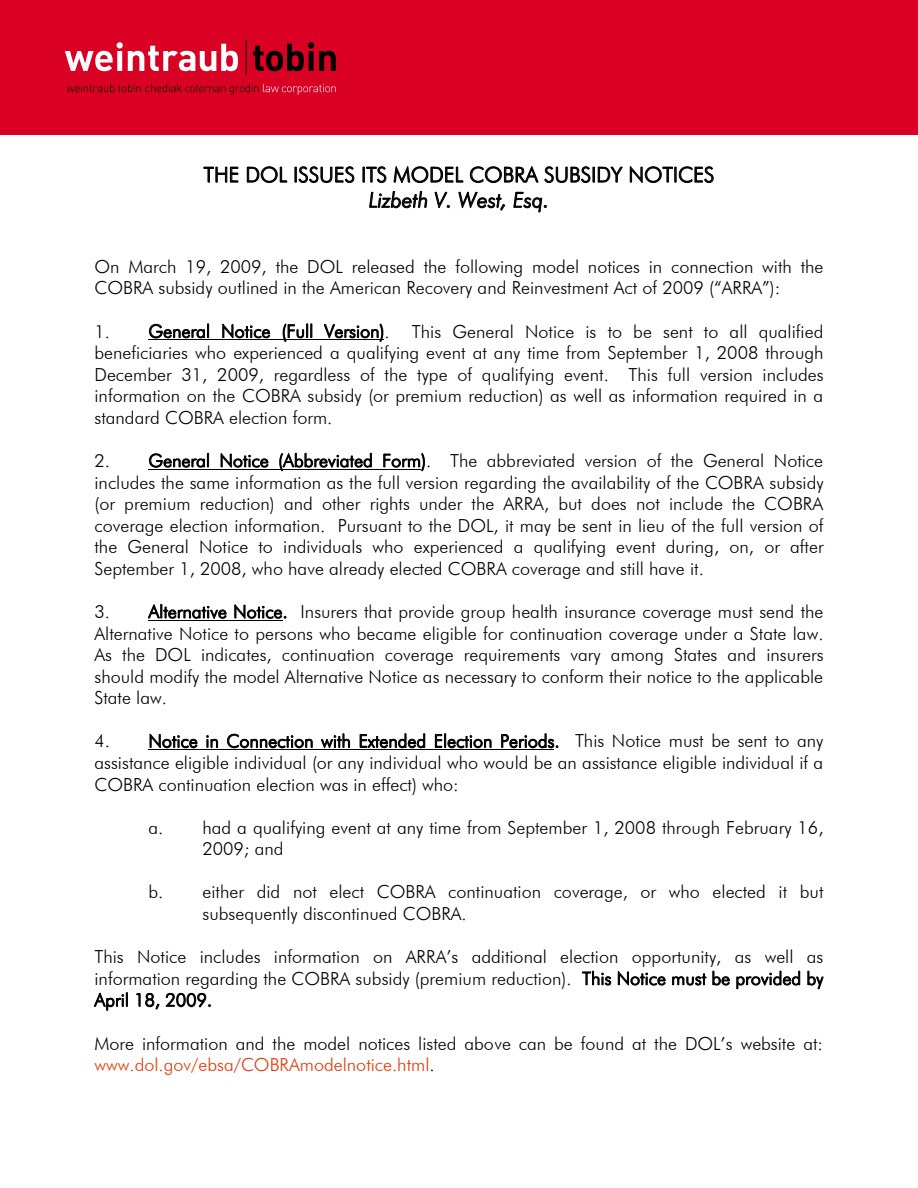
<style>
.page{position:relative;width:918px;height:1188px;background:#fff}
.page>*{position:absolute;margin:0;border:0;box-sizing:border-box;transform-origin:0 0}
.t1{font:300 21px "Futura BT";color:#000}
.t2{font:italic 300 21px "Futura BT";color:#000}
.t3{font:300 18px/21.6px "Futura BT";color:#000;text-align:justify}
.s1{color:#e73805}
</style>
<div class="page">
<svg style="left:204px;top:167px;width:34px;height:16px"></svg>
<svg style="left:247px;top:166px;width:40px;height:17px"></svg>
<svg style="left:295px;top:166px;width:59px;height:17px"></svg>
<svg style="left:363px;top:166px;width:23px;height:17px"></svg>
<svg style="left:394px;top:166px;width:69px;height:17px"></svg>
<svg style="left:470px;top:166px;width:153px;height:17px"></svg>
<svg style="left:630px;top:166px;width:84px;height:17px"></svg>
<svg style="left:369px;top:191px;width:58px;height:17px"></svg>
<svg style="left:435px;top:192px;width:15px;height:16px"></svg>
<svg style="left:458px;top:191px;width:47px;height:20px"></svg>
<svg style="left:513px;top:192px;width:34px;height:20px"></svg>
<svg style="left:149px;top:324px;width:60px;height:14px"></svg>
<svg style="left:222px;top:323px;width:48px;height:16px"></svg>
<svg style="left:283px;top:324px;width:29px;height:18px"></svg>
<svg style="left:324px;top:324px;width:59px;height:18px"></svg>
<hr style="left:148px;top:339px;width:236px;height:1px;background:#000">
<svg style="left:149px;top:453px;width:60px;height:15px"></svg>
<svg style="left:221px;top:453px;width:48px;height:15px"></svg>
<svg style="left:279px;top:453px;width:93px;height:18px"></svg>
<hr style="left:148px;top:469px;width:273px;height:1px;background:#000">
<svg style="left:383px;top:453px;width:42px;height:18px"></svg>
<svg style="left:148px;top:604px;width:79px;height:15px"></svg>
<hr style="left:148px;top:620px;width:135px;height:1px;background:#000">
<svg style="left:234px;top:604px;width:52px;height:15px"></svg>
<svg style="left:150px;top:733px;width:48px;height:16px"></svg>
<svg style="left:206px;top:735px;width:12px;height:13px"></svg>
<svg style="left:227px;top:734px;width:86px;height:14px"></svg>
<svg style="left:321px;top:733px;width:29px;height:16px"></svg>
<svg style="left:360px;top:733px;width:65px;height:15px"></svg>
<svg style="left:435px;top:734px;width:56px;height:14px"></svg>
<hr style="left:148px;top:749px;width:406px;height:1px;background:#000">
<svg style="left:501px;top:733px;width:57px;height:15px"></svg>
<svg style="left:582px;top:971px;width:29px;height:14px"></svg>
<svg style="left:618px;top:971px;width:48px;height:15px"></svg>
<svg style="left:672px;top:973px;width:34px;height:12px"></svg>
<svg style="left:713px;top:971px;width:17px;height:14px"></svg>
<svg style="left:736px;top:971px;width:64px;height:18px"></svg>
<svg style="left:808px;top:971px;width:16px;height:18px"></svg>
<svg style="left:94px;top:992px;width:34px;height:19px"></svg>
<svg style="left:136px;top:993px;width:75px;height:17px"></svg>
<div style="left:0;top:0;width:918px;height:135px;background:#d90024"></div>
<svg style="left:65px;top:42px;width:173px;height:29px"></svg>
<svg style="left:253px;top:42px;width:83px;height:29px"></svg>
<hr style="left:246px;top:40px;width:1px;height:35px;background:#000">
<svg style="left:66px;top:84px;width:270px;height:11px"></svg>
<p class="t1" style="left:204px;top:162px;width:512px">THE DOL ISSUES ITS MODEL COBRA SUBSIDY NOTICES</p>
<p class="t2" style="left:369px;top:187px;width:182px">Lizbeth V. West, Esq.</p>
<p class="t3" style="left:94px;top:256px;width:731px">On March 19, 2009, the DOL released the following model notices in connection with the<br>COBRA subsidy outlined in the American Recovery and Reinvestment Act of 2009 (“ARRA”):</p>
<p class="t3" style="left:94px;top:320px;width:731px">1. General Notice (Full Version). This General Notice is to be sent to all qualified beneficiaries who experienced a qualifying event at any time from September 1, 2008 through December 31, 2009, regardless of the type of qualifying event. This full version includes information on the COBRA subsidy (or premium reduction) as well as information required in a standard COBRA election form.</p>
<p class="t3" style="left:94px;top:450px;width:731px">2. General Notice (Abbreviated Form). The abbreviated version of the General Notice includes the same information as the full version regarding the availability of the COBRA subsidy (or premium reduction) and other rights under the ARRA, but does not include the COBRA coverage election information. Pursuant to the DOL, it may be sent in lieu of the full version of the General Notice to individuals who experienced a qualifying event during, on, or after September 1, 2008, who have already elected COBRA coverage and still have it.</p>
<p class="t3" style="left:94px;top:601px;width:731px">3. Alternative Notice. Insurers that provide group health insurance coverage must send the Alternative Notice to persons who became eligible for continuation coverage under a State law.<br>As the DOL indicates, continuation coverage requirements vary among States and insurers should modify the model Alternative Notice as necessary to conform their notice to the applicable State law.</p>
<p class="t3" style="left:94px;top:730px;width:730px">4. Notice in Connection with Extended Election Periods. This Notice must be sent to any assistance eligible individual (or any individual who would be an assistance eligible individual if a COBRA continuation election was in effect) who:</p>
<p class="t3" style="left:202px;top:816px;width:623px;text-indent:-54px">a. had a qualifying event at any time from September 1, 2008 through February 16,<br>2009; and</p>
<p class="t3" style="left:202px;top:881px;width:623px;text-indent:-54px">b. either did not elect COBRA continuation coverage, or who elected it but subsequently discontinued COBRA.</p>
<p class="t3" style="left:94px;top:946px;width:731px">This Notice includes information on ARRA’s additional election opportunity, as well as information regarding the COBRA subsidy (premium reduction). This Notice must be provided by April 18, 2009.</p>
<p class="t3" style="left:95px;top:1032px;width:730px">More information and the model notices listed above can be found at the DOL’s website at: <span class="s1">www.dol.gov/ebsa/COBRAmodelnotice.html</span>.</p>
</div>
